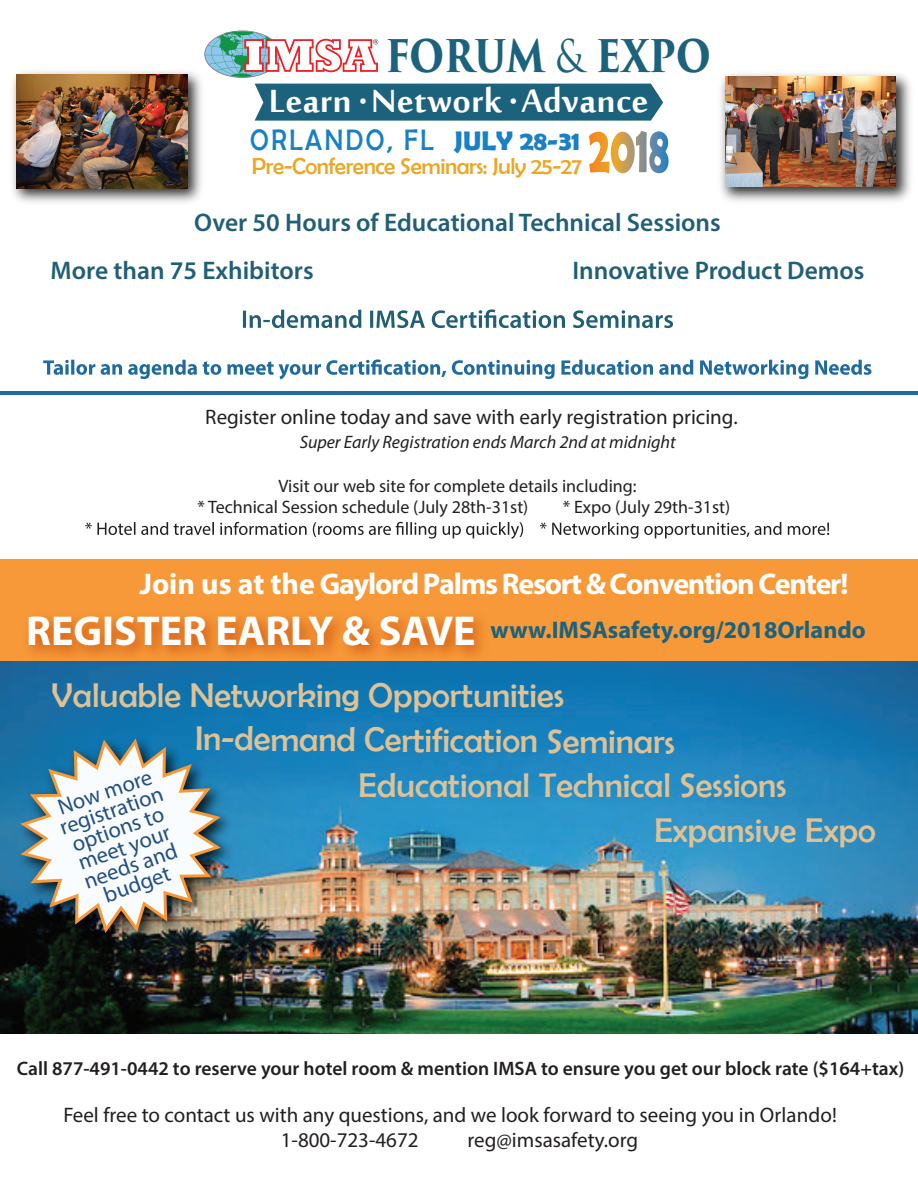
<style>
.page{position:relative;width:918px;height:1188px;background:#fff}
.page>*{position:absolute;margin:0;border:0;box-sizing:border-box;transform-origin:0 0}
.t1{font:700 44.4px "Sakkal Majalla";letter-spacing:.005em;color:#fff}
.t2{font:700 43.8px "Trajan Pro 3";letter-spacing:-.005em;color:#1c627d;scale:.85 1}
.t3{font:34.5px/45.2px "Berlin Sans FB";color:#dec296}
.t4{font:700 30px "Myriad Pro";letter-spacing:-.04em;color:#fff}
.t5{font:29.7px "Berlin Sans FB";letter-spacing:.1em;color:#1980c4;scale:.87 1}
.t6{font:600 25.5px/48.6px "Myriad Pro";color:#215f77}
.t7{font:700 24.15px "Myriad Pro";color:#1c627d}
.t8{font:23.1px "Berlin Sans FB";letter-spacing:-.02em;color:#eba725}
.t9{font:22.5px/19.5px "Myriad Pro";color:#244f83;text-align:center}
.t10{font:21px/25.2px "Myriad Pro";color:#231f20}
.t11{font:600 19.5px "Myriad Pro";color:#231f20}
.t12{font:18px/21.6px "Myriad Pro";color:#231f20}
.t13{font:italic 18px "Myriad Pro";color:#231f20}
.s1{font-weight:400}
.s2{font-family:"Berlin Sans FB Demi";font-weight:700;font-size:27px}
.s3{font-size:42px;color:#fff}
</style>
<div class="page">
<img style="left:0;top:661px;width:918px;height:373px">
<div style="left:0;top:560px;width:918px;height:101px;background:#f79938"></div>
<img style="left:15px;top:617px;width:482px;height:60px">
<svg style="left:243px;top:309px;width:430px;height:19px"></svg>
<svg style="left:43px;top:359px;width:828px;height:20px"></svg>
<svg style="left:85px;top:522px;width:744px;height:17px"></svg>
<hr style="left:0;top:391px;width:918px;height:4px;background:#1d6ca2">
<img style="left:12px;top:71px;width:190px;height:132px">
<img style="left:16px;top:75px;width:171px;height:113px">
<img style="left:720px;top:73px;width:191px;height:129px">
<img style="left:725px;top:77px;width:171px;height:109px">
<div style="left:255px;top:84px;width:408px;height:37px;background:#1c627d"></div>
<svg style="left:204px;top:31px;width:174px;height:47px"></svg>
<svg style="left:589px;top:131px;width:80px;height:42px"></svg>
<img style="left:9px;top:726px;width:235px;height:230px">
<img style="left:17px;top:735px;width:207px;height:201px">
<h2 class="t2" style="left:385px;top:23px;width:385px">FORUM <span class="s1">&amp;</span> EXPO</h2>
<h1 class="t1" style="left:269px;top:77px;width:381px">Learn • Network • Advance</h1>
<h3 class="t5" style="left:250px;top:123px;width:381px">ORLANDO, FL <span class="s2">JULY 28-31</span></h3>
<p class="t8" style="left:252px;top:154px;width:332px">Pre-Conference Seminars: July 25-27</p>
<p class="t6" style="left:51px;top:197px;width:672px;text-indent:144px">Over 50 Hours of Educational Technical Sessions<br>More than 75 Exhibitors</p>
<p class="t6" style="left:572px;top:246px;width:294px">Innovative Product Demos</p>
<p class="t10" style="left:205px;top:404px;width:534px">Register online today and save with early registration pricing.</p>
<p class="t13" style="left:300px;top:431px;width:378px">Super Early Registration ends March 2nd at midnight</p>
<p class="t12" style="left:197px;top:474px;width:441px;text-indent:81px">Visit our web site for complete details including: * Technical Session schedule (July 28th-31st)</p>
<p class="t12" style="left:563px;top:496px;width:169px">* Expo (July 29th-31st)</p>
<h3 class="t4" style="left:140px;top:564px;width:710px">Join us at the Gaylord Palms Resort &amp; Convention Center!</h3>
<p class="t7" style="left:26px;top:614px;width:841px"><span class="s3">REGISTER EARLY &amp; SAVE</span> www.IMSAsafety.org/2018Orlando</p>
<h3 class="t3" style="left:52px;top:672px;width:514px">Valuable Networking Opportunities</h3>
<p class="t9" style="left:51px;top:800px;width:110px;rotate:-19deg">Now more registration options to meet your needs and budget</p>
<h3 class="t3" style="left:359px;top:717px;width:430px;text-indent:-163px">In-demand Certification Seminars<br>Educational Technical Sessions</h3>
<h3 class="t3" style="left:654px;top:808px;width:223px">Expansive Expo</h3>
<p class="t11" style="left:17px;top:1056px;width:889px">Call 877-491-0442 to reserve your hotel room &amp; mention IMSA to ensure you get our block rate ($164+tax)</p>
<p class="t10" style="left:281px;top:1102px;width:558px;text-indent:-217px">Feel free to contact us with any questions, and we look forward to seeing you in Orlando!<br>1-800-723-4672</p>
<p class="t10" style="left:468px;top:1127px;width:172px">reg@imsasafety.org</p>
</div>
